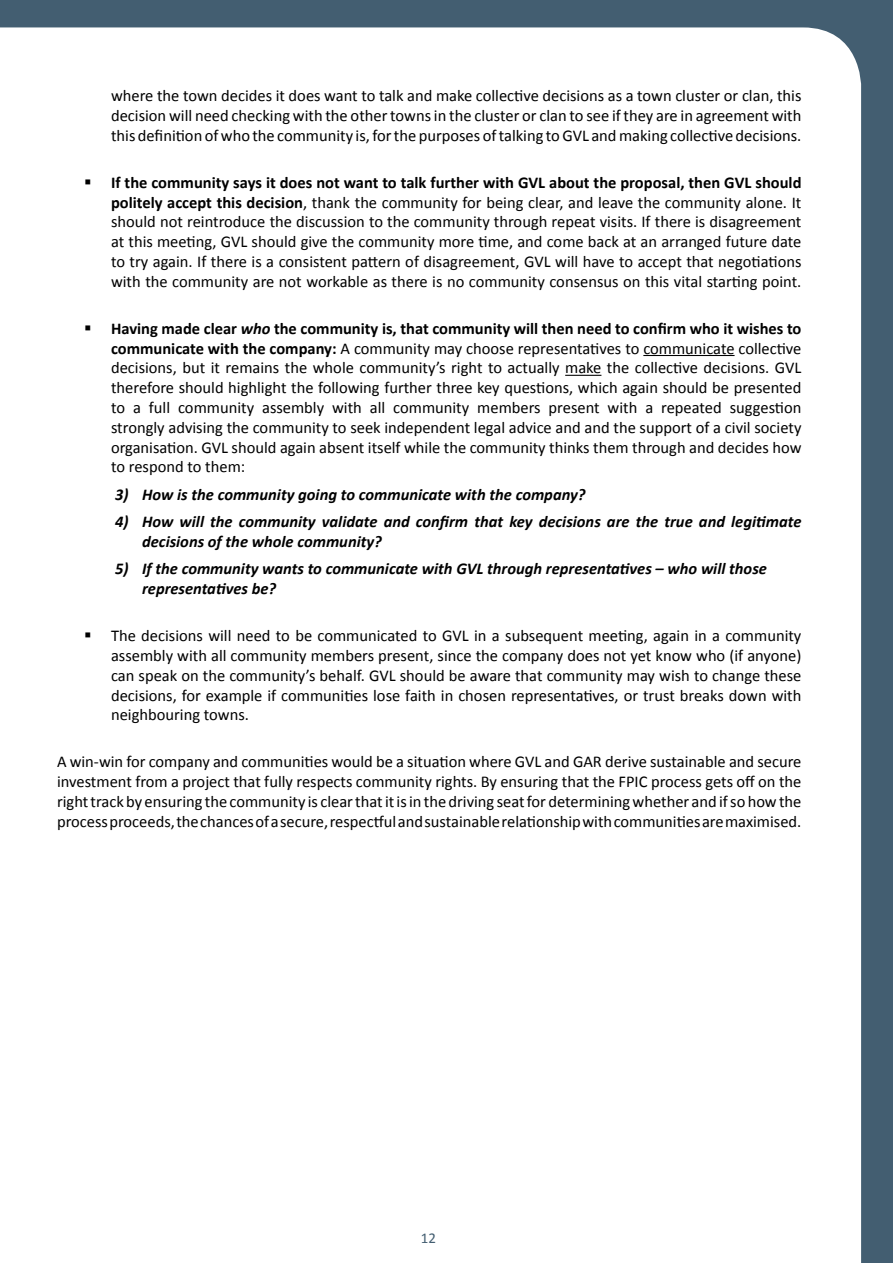
<style>
.page{position:relative;width:893px;height:1263px;background:#435e71}
.page>*{position:absolute;margin:0;border:0;box-sizing:border-box;transform-origin:0 0}
.t1{font:16.5px/19.8px "Calibri";color:#000;text-align:justify}
.t2{font:italic 700 16.5px/19.8px "Calibri";color:#000}
.t3{font:15px "Calibri";color:#435e71}
.s1{font-weight:700}
.s2{font-weight:700;font-style:italic}
</style>
<div class="page">
<div style="left:0;top:27px;width:861px;height:1236px;background:#fff"></div>
<hr style="left:643px;top:355px;width:91px;height:1px;background:#000">
<hr style="left:565px;top:375px;width:36px;height:1px;background:#000">
<svg style="left:92px;top:188px;width:16px;height:1px"></svg>
<svg style="left:92px;top:334px;width:16px;height:1px"></svg>
<svg style="left:92px;top:641px;width:16px;height:1px"></svg>
<p class="t1" style="left:111px;top:86px;width:692px">where the town decides it does want to talk and make collective decisions as a town cluster or clan, this decision will need checking with the other towns in the cluster or clan to see if they are in agreement with this definition of who the community is, for the purposes of talking to GVL and making collective decisions.</p>
<p class="t1" style="left:111px;top:172px;width:692px;text-indent:-27px">▪ <span class="s1">If the community says it does not want to talk further with GVL about the proposal, then GVL should politely accept this decision</span>, thank the community for being clear, and leave the community alone. It should not reintroduce the discussion to the community through repeat visits. If there is disagreement at this meeting, GVL should give the community more time, and come back at an arranged future date to try again. If there is a consistent pattern of disagreement, GVL will have to accept that negotiations with the community are not workable as there is no community consensus on this vital starting point.</p>
<p class="t1" style="left:111px;top:318px;width:692px;text-indent:-27px">▪ <span class="s1">Having made clear</span> <span class="s2">who</span> <span class="s1">the community is, that community will then need to confirm who it wishes to communicate with the company:</span> A community may choose representatives to communicate collective decisions, but it remains the whole community’s right to actually make the collective decisions. GVL therefore should highlight the following further three key questions, which again should be presented to a full community assembly with all community members present with a repeated suggestion strongly advising the community to seek independent legal advice and and the support of a civil society organisation. GVL should again absent itself while the community thinks them through and decides how to respond to them:</p>
<p class="t2" style="left:115px;top:484px;width:472px">3) How is the community going to communicate with the company?</p>
<p class="t2" style="left:142px;top:512px;width:661px;text-indent:-27px">4) How will the community validate and confirm that key decisions are the true and legitimate decisions of the whole community?</p>
<p class="t2" style="left:142px;top:559px;width:626px;text-indent:-27px">5) If the community wants to communicate with GVL through representatives – who will those representatives be?</p>
<p class="t1" style="left:111px;top:626px;width:692px;text-indent:-27px">▪ The decisions will need to be communicated to GVL in a subsequent meeting, again in a community assembly with all community members present, since the company does not yet know who (if anyone) can speak on the community’s behalf. GVL should be aware that community may wish to change these decisions, for example if communities lose faith in chosen representatives, or trust breaks down with neighbouring towns.</p>
<p class="t1" style="left:57px;top:752px;width:746px">A win-win for company and communities would be a situation where GVL and GAR derive sustainable and secure investment from a project that fully respects community rights. By ensuring that the FPIC process gets off on the right track by ensuring the community is clear that it is in the driving seat for determining whether and if so how the process proceeds, the chances of a secure, respectful and sustainable relationship with communities are maximised.</p>
<p class="t3" style="left:421px;top:1228px;width:17px">12</p>
</div>
